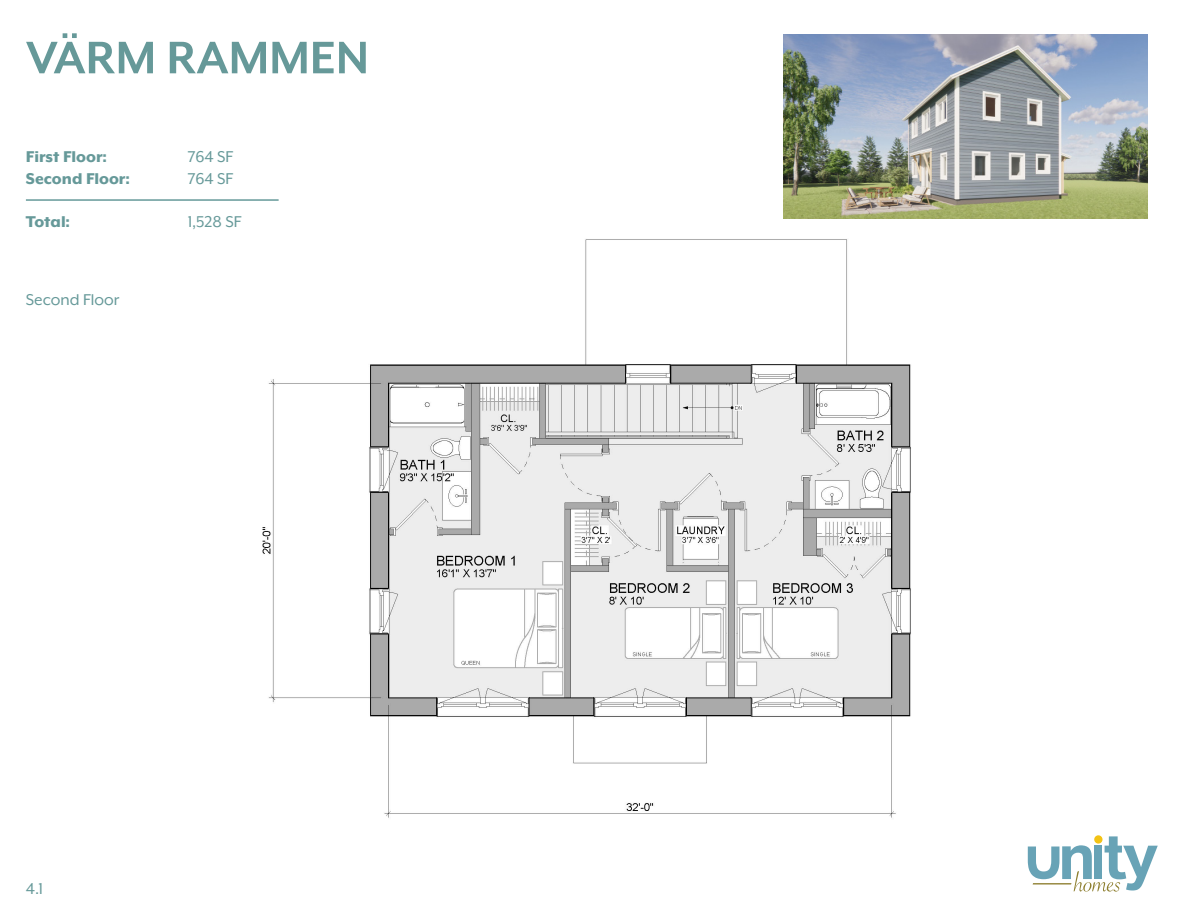
<style>
.page{position:relative;width:1188px;height:918px;background:#fff}
.page>*{position:absolute;margin:0;border:0;box-sizing:border-box;transform-origin:0 0}
.t1{font:700 52.5px "Mr Eaves XL Mod OT";color:#699}
.t2{font:18px "Mr Eaves XL Mod OT";color:#699}
.t3{font:800 18px "Mr Eaves XL Mod OT";color:#699}
</style>
<div class="page">
<img style="left:262px;top:239px;width:766px;height:625px">
<hr style="left:26px;top:199px;width:253px;height:2px;background:#699">
<img style="left:783px;top:35px;width:365px;height:184px">
<svg style="left:1028px;top:836px;width:130px;height:56px"></svg>
<hr style="left:1033px;top:883px;width:39px;height:1px;background:#8d7e2e">
<p class="t1" style="left:26px;top:28px;width:345px">VÄRM RAMMEN</p>
<p class="t3" style="left:26px;top:147px;width:83px">First Floor:</p>
<p class="t2" style="left:188px;top:147px;width:47px">764 SF</p>
<p class="t3" style="left:26px;top:168px;width:106px">Second Floor:</p>
<p class="t2" style="left:188px;top:169px;width:47px">764 SF</p>
<p class="t3" style="left:26px;top:212px;width:46px">Total:</p>
<p class="t2" style="left:188px;top:212px;width:55px">1,528 SF</p>
<p class="t2" style="left:26px;top:289px;width:95px">Second Floor</p>
<p class="t2" style="left:26px;top:878px;width:19px">4.1</p>
</div>
